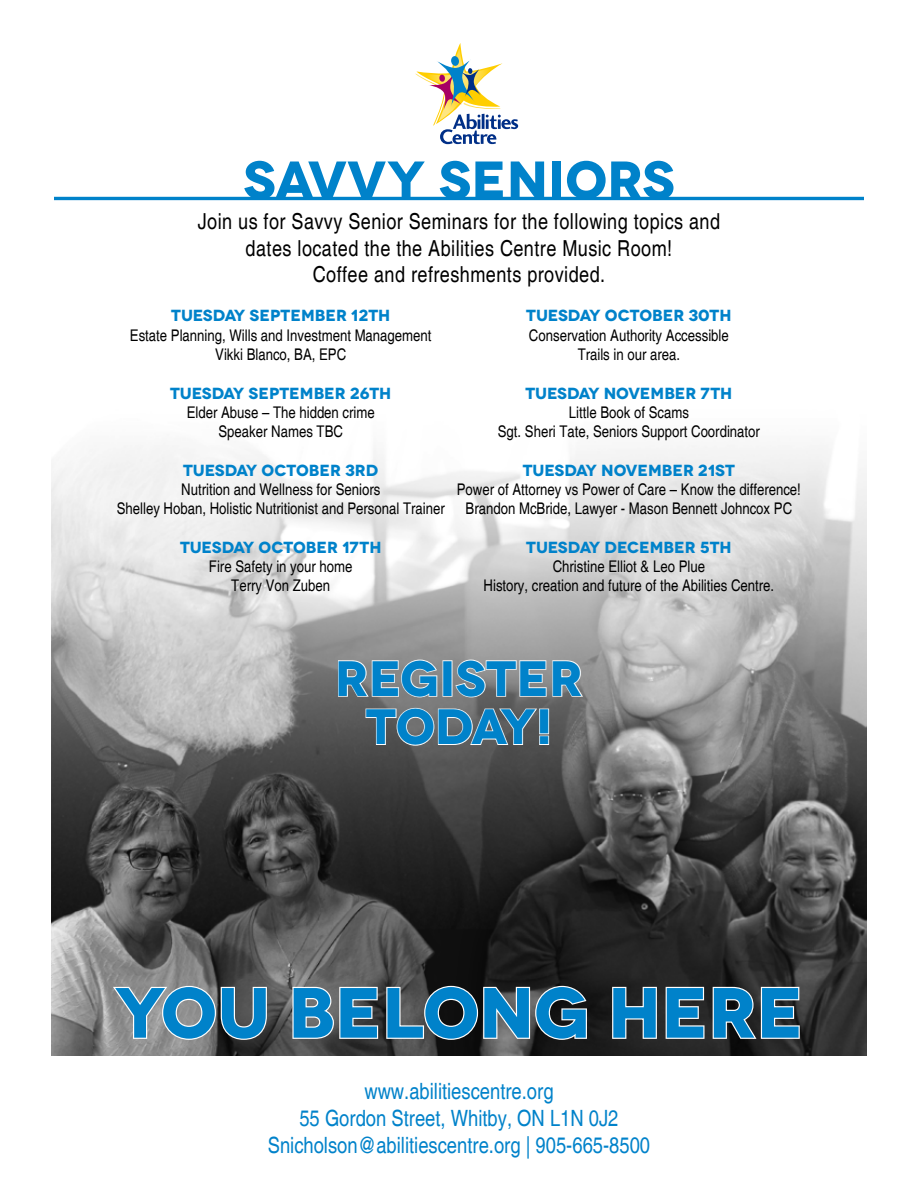
<style>
.page{position:relative;width:918px;height:1188px;background:#fff}
.page>*{position:absolute;margin:0;border:0;box-sizing:border-box;transform-origin:0 0}
.t1{font:700 70.95px "Novecentowide";color:#0082ca}
.t2{font:700 53.25px "Novecentowide";letter-spacing:-.005em;color:#0082ca}
.t3{font:700 49.65px/48.3px "Novecentowide";color:#0082ca;text-align:center}
.t4{font:condensed 22.5px/27px "Helvetica";color:#0082ca;text-align:center}
.t5{font:condensed 22.05px/26.4px "Helvetica";letter-spacing:.02em;color:#000;text-align:center}
.t6{font:condensed 16.05px/19.4px "Helvetica";color:#000;text-align:center}
.t7{font:700 16.05px "Novecentowide";color:#0082ca}
</style>
<div class="page">
<img style="left:51px;top:446px;width:816px;height:610px">
<svg style="left:415px;top:43px;width:103px;height:101px"></svg>
<hr style="left:54px;top:197px;width:810px;height:3px;background:#0082ca">
<svg style="left:337px;top:659px;width:101px;height:39px;background:#9e9e9e"></svg>
<div style="left:443px;top:660px;width:10px;height:37px;border:2px solid #fff"></div>
<svg style="left:454px;top:659px;width:130px;height:39px;background:#a0a0a0"></svg>
<svg style="left:365px;top:707px;width:185px;height:40px;background:#7e7e7e"></svg>
<svg style="left:111px;top:985px;width:157px;height:56px;background:#8f8f8f"></svg>
<svg style="left:291px;top:986px;width:88px;height:54px;background:#838383"></svg>
<svg style="left:385px;top:985px;width:203px;height:56px;background:#5d5d5d"></svg>
<svg style="left:611px;top:986px;width:47px;height:54px;background:#585858"></svg>
<svg style="left:664px;top:986px;width:137px;height:55px"></svg>
<h2 class="t2" style="left:243px;top:147px;width:433px">SAVVY SENIORS</h2>
<h3 class="t5" style="left:198px;top:209px;width:524px">Join us for Savvy Senior Seminars for the following topics and dates located the the Abilities Centre Music Room!<br>Coffee and refreshments provided.</h3>
<p class="t7" style="left:171px;top:306px;width:221px">TUESDAY SEPTEMBER 12TH</p>
<p class="t6" style="left:130px;top:326px;width:303px">Estate Planning, Wills and Investment Management<br>Vikki Blanco, BA, EPC</p>
<p class="t7" style="left:170px;top:383px;width:223px">TUESDAY SEPTEMBER 26TH</p>
<p class="t6" style="left:187px;top:403px;width:190px">Elder Abuse – The hidden crime<br>Speaker Names TBC</p>
<p class="t7" style="left:183px;top:460px;width:197px">TUESDAY OCTOBER 3RD</p>
<p class="t6" style="left:117px;top:480px;width:329px">Nutrition and Wellness for Seniors<br>Shelley Hoban, Holistic Nutritionist and Personal Trainer</p>
<p class="t7" style="left:180px;top:537px;width:203px">TUESDAY OCTOBER 17TH</p>
<p class="t6" style="left:209px;top:557px;width:145px">Fire Safety in your home<br>Terry Von Zuben</p>
<p class="t7" style="left:526px;top:306px;width:207px">TUESDAY OCTOBER 30TH</p>
<p class="t6" style="left:529px;top:326px;width:201px">Conservation Authority Accessible<br>Trails in our area.</p>
<p class="t7" style="left:525px;top:383px;width:208px">TUESDAY NOVEMBER 7TH</p>
<p class="t6" style="left:498px;top:403px;width:264px">Little Book of Scams<br>Sgt. Sheri Tate, Seniors Support Coordinator</p>
<p class="t7" style="left:523px;top:460px;width:214px">TUESDAY NOVEMBER 21ST</p>
<p class="t6" style="left:457px;top:480px;width:346px">Power of Attorney vs Power of Care – Know the difference!<br>Brandon McBride, Lawyer - Mason Bennett Johncox PC</p>
<p class="t7" style="left:526px;top:537px;width:207px">TUESDAY DECEMBER 5TH</p>
<p class="t6" style="left:484px;top:557px;width:292px">Christine Elliot &amp; Leo Plue<br>History, creation and future of the Abilities Centre.</p>
<h3 class="t3" style="left:335px;top:655px;width:250px">REGISTER<br>TODAY!</h3>
<h1 class="t1" style="left:114px;top:968px;width:691px">YOU BELONG HERE</h1>
<h3 class="t4" style="left:268px;top:1078px;width:384px">www.abilitiescentre.org<br>55 Gordon Street, Whitby, ON L1N 0J2<br>Snicholson@abilitiescentre.org | 905-665-8500</h3>
</div>
